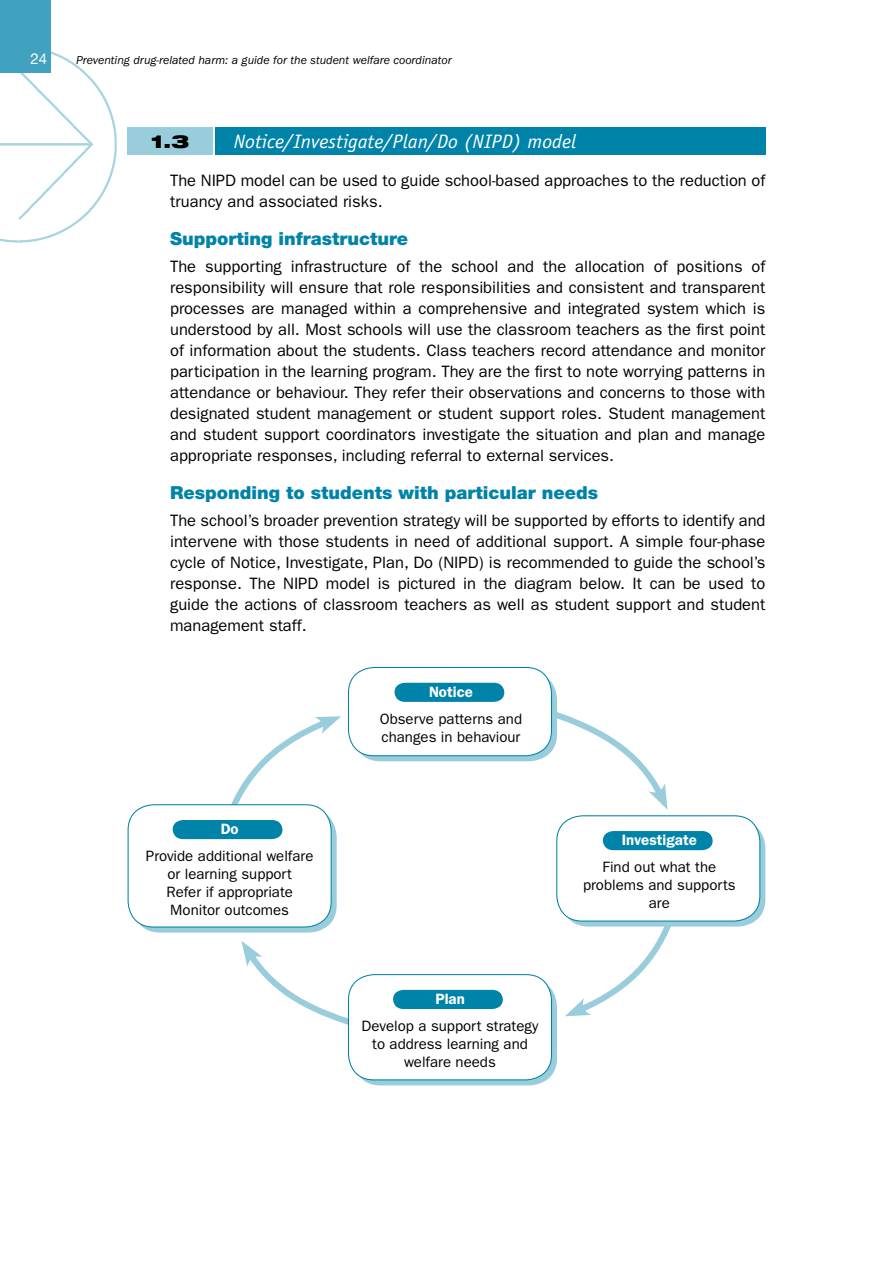
<style>
.page{position:relative;width:893px;height:1263px;background:#fff}
.page>*{position:absolute;margin:0;border:0;box-sizing:border-box;transform-origin:0 0}
.t1{font:italic 19.5px "Officina Sans";color:#fff;scale:1.05 1}
.t2{font:900 18px "Helvetica Neue";color:#0083a8}
.t3{font:900 expanded 18px "Helvetica Neue";color:#000;scale:1.05 1}
.t4{font:16.5px/21px "Franklin Gothic";color:#000;text-align:justify}
.t5{font:15px/18px "Franklin Gothic";color:#000;text-align:center}
.t6{font:600 15px "Franklin Gothic";color:#fff}
.t7{font:15px "Helvetica Neue";color:#fff}
.t8{font:italic 12px "Franklin Gothic";color:#000}
</style>
<div class="page">
<img style="left:0;top:51px;width:117px;height:192px">
<div style="left:215px;top:127px;width:550px;height:28px;background:#0083a8"></div>
<div style="left:128px;top:127px;width:85px;height:28px;background:#99cddc"></div>
<svg style="left:241px;top:941px;width:124px;height:94px"></svg>
<svg style="left:565px;top:914px;width:106px;height:103px"></svg>
<svg style="left:530px;top:712px;width:138px;height:98px"></svg>
<svg style="left:353px;top:672px;width:204px;height:89px"></svg>
<div style="left:348px;top:667px;width:203px;height:89px;background:#fff;border-radius:26px"></div>
<div style="left:348px;top:667px;width:204px;height:89px;border:1px solid #0083a8;border-radius:26px"></div>
<svg style="left:395px;top:683px;width:109px;height:19px;background:#0987ab"></svg>
<svg style="left:353px;top:979px;width:204px;height:106px"></svg>
<div style="left:348px;top:975px;width:203px;height:105px;background:#fff;border-radius:26px"></div>
<div style="left:348px;top:974px;width:204px;height:106px;border:1px solid #0083a8;border-radius:26px"></div>
<div style="left:393px;top:990px;width:110px;height:19px;background:#0083a8"></div>
<svg style="left:133px;top:809px;width:204px;height:123px"></svg>
<div style="left:128px;top:805px;width:203px;height:122px;background:#fff;border-radius:26px"></div>
<div style="left:128px;top:804px;width:204px;height:123px;border:1px solid #0083a8;border-radius:26px"></div>
<svg style="left:173px;top:716px;width:168px;height:124px"></svg>
<svg style="left:561px;top:820px;width:204px;height:107px;background:#8ec7d8"></svg>
<div style="left:557px;top:816px;width:203px;height:105px;background:#fff;border-radius:26px"></div>
<div style="left:556px;top:815px;width:204px;height:106px;border:1px solid #0083a8;border-radius:26px"></div>
<svg style="left:603px;top:831px;width:110px;height:19px;background:#0a88ab"></svg>
<div style="left:0;top:0;width:51px;height:72px;background:#40a2be"></div>
<p class="t7" style="left:31px;top:50px;width:18px">24</p>
<p class="t8" style="left:76px;top:54px;width:377px">Preventing drug-related harm: a guide for the student welfare coordinator</p>
<p class="t3" style="left:151px;top:130px;width:38px">1.3</p>
<p class="t1" style="left:234px;top:130px;width:327px">Notice/Investigate/Plan/Do (NIPD) model</p>
<p class="t4" style="left:170px;top:170px;width:597px">The NIPD model can be used to guide school-based approaches to the reduction of truancy and associated risks.</p>
<p class="t2" style="left:170px;top:228px;width:239px">Supporting infrastructure</p>
<p class="t4" style="left:170px;top:256px;width:597px">The supporting infrastructure of the school and the allocation of positions of responsibility will ensure that role responsibilities and consistent and transparent processes are managed within a comprehensive and integrated system which is understood by all. Most schools will use the classroom teachers as the first point of information about the students. Class teachers record attendance and monitor participation in the learning program. They are the first to note worrying patterns in attendance or behaviour. They refer their observations and concerns to those with designated student management or student support roles. Student management and student support coordinators investigate the situation and plan and manage appropriate responses, including referral to external services.</p>
<p class="t2" style="left:170px;top:481px;width:430px">Responding to students with particular needs</p>
<p class="t4" style="left:170px;top:510px;width:597px">The school’s broader prevention strategy will be supported by efforts to identify and intervene with those students in need of additional support. A simple four-phase cycle of Notice, Investigate, Plan, Do (NIPD) is recommended to guide the school’s response. The NIPD model is pictured in the diagram below. It can be used to guide the actions of classroom teachers as well as student support and student management staff.</p>
<p class="t6" style="left:221px;top:820px;width:20px">Do</p>
<p class="t5" style="left:146px;top:847px;width:169px">Provide additional welfare or learning support<br>Refer if appropriate<br>Monitor outcomes</p>
<p class="t6" style="left:429px;top:683px;width:45px">Notice</p>
<p class="t5" style="left:380px;top:710px;width:144px;text-align:left">Observe patterns and changes in behaviour</p>
<p class="t6" style="left:435px;top:990px;width:31px">Plan</p>
<p class="t5" style="left:362px;top:1017px;width:178px">Develop a support strategy to address learning and welfare needs</p>
<p class="t6" style="left:622px;top:831px;width:76px">Investigate</p>
<p class="t5" style="left:583px;top:858px;width:154px">Find out what the problems and supports are</p>
</div>
